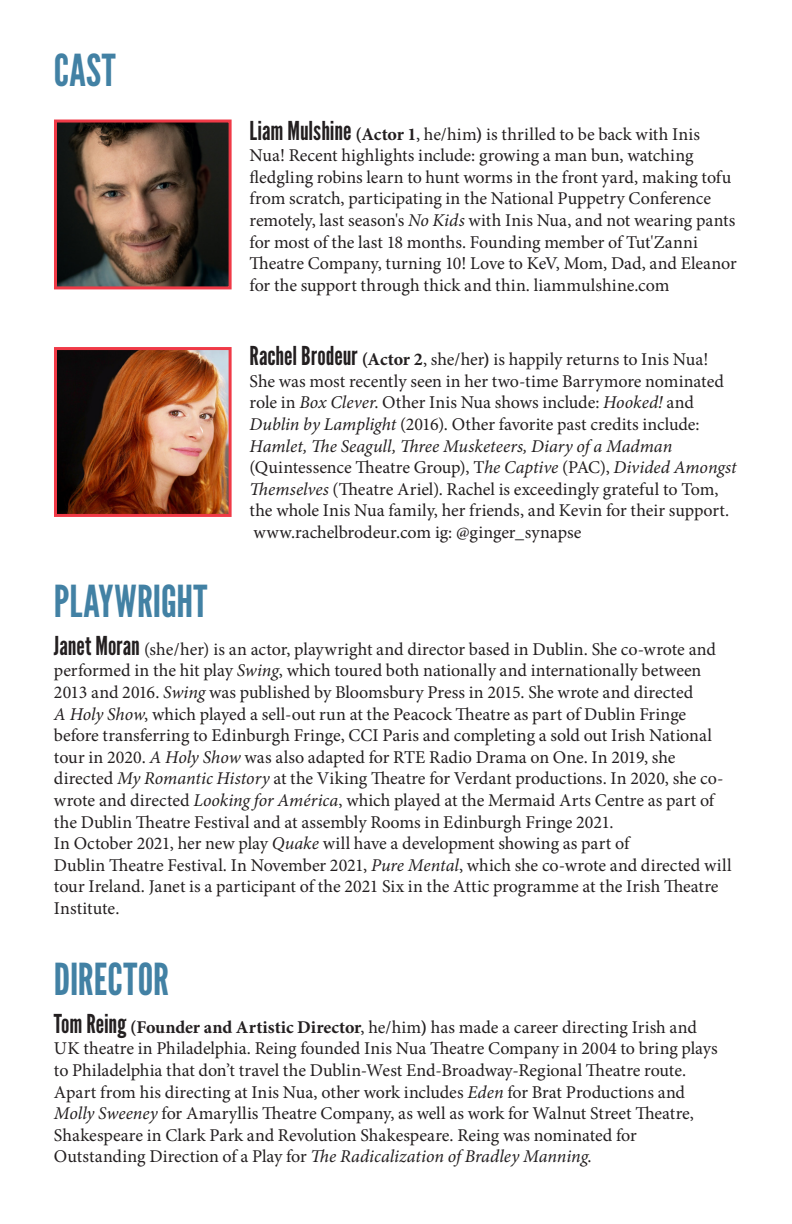
<style>
.page{position:relative;width:792px;height:1224px;background:#fff}
.page>*{position:absolute;margin:0;border:0;box-sizing:border-box;transform-origin:0 0}
.t1{font:44px "League Gothic";letter-spacing:.005em;color:#4281a4}
.t2{font:18px/21.6px "Minion Pro";color:#231f20}
.t3{font:italic 18px "Minion Pro";letter-spacing:-.005em;color:#231f20}
.s1{font-family:"League Gothic";font-size:26px}
.s2{font-weight:700}
.s3{font-style:italic}
.s4{font-style:normal}
</style>
<div class="page">
<img style="left:58px;top:124px;width:170px;height:161px">
<div style="left:54px;top:120px;width:178px;height:169px;border:3px solid #f03a47"></div>
<img style="left:58px;top:351px;width:170px;height:162px">
<div style="left:54px;top:347px;width:178px;height:170px;border:3px solid #f03a47"></div>
<p class="t1" style="left:54px;top:44px;width:63px">CAST</p>
<p class="t2" style="left:250px;top:123px;width:489px"><span class="s1">Liam Mulshine</span> <span class="s2">(Actor 1</span>, he/him<span class="s2">)</span> is thrilled to be back with Inis Nua! Recent highlights include: growing a man bun, watching fledgling robins learn to hunt worms in the front yard, making tofu from scratch, participating in the National Puppetry Conference remotely, last season's <span class="s3">No Kids</span> with Inis Nua, and not wearing pants for most of the last 18 months. Founding member of Tut'Zanni Theatre Company, turning 10! Love to KeV, Mom, Dad, and Eleanor for the support through thick and thin. liammulshine.com</p>
<p class="t2" style="left:250px;top:349px;width:489px"><span class="s1">Rachel Brodeur</span> <span class="s2">(Actor 2</span>, she/her<span class="s2">)</span> is happily returns to Inis Nua!<br>She was most recently seen in her two-time Barrymore nominated role in <span class="s3">Box Clever</span>. Other Inis Nua shows include: <span class="s3">Hooked!</span> and <span class="s3">Dublin by Lamplight</span> (2016). Other favorite past credits include:<br><span class="s3">Hamlet, The Seagull, Three Musketeers, Diary of a Madman </span>(Quintessence Theatre Group), T<span class="s3">he Captive</span> (PAC), <span class="s3">Divided Amongst Themselves</span> (Theatre Ariel). Rachel is exceedingly grateful to Tom, the whole Inis Nua family, her friends, and Kevin for their support. www.rachelbrodeur.com ig: @ginger_synapse</p>
<p class="t1" style="left:54px;top:575px;width:155px">PLAYWRIGHT</p>
<p class="t2" style="left:54px;top:638px;width:664px"><span class="s1">Janet Moran</span> (she/her) is an actor, playwright and director based in Dublin. She co-wrote and performed in the hit play <span class="s3">Swing</span>, which toured both nationally and internationally between<br>2013 and 2016. <span class="s3">Swing</span> was published by Bloomsbury Press in 2015. She wrote and directed</p>
<p class="t2" style="left:54px;top:703px;width:634px"><span class="s3">A Holy Show</span>, which played a sell-out run at the Peacock Theatre as part of Dublin Fringe</p>
<p class="t2" style="left:54px;top:725px;width:659px">before transferring to Edinburgh Fringe, CCI Paris and completing a sold out Irish National tour in 2020. <span class="s3">A Holy Show</span> was also adapted for RTE Radio Drama on One. In 2019, she</p>
<p class="t2" style="left:54px;top:768px;width:671px">directed <span class="s3">My Romantic History</span> at the Viking Theatre for Verdant productions. In 2020, she co&shy;wrote and directed <span class="s3">Looking for América</span>, which played at the Mermaid Arts Centre as part of the Dublin Theatre Festival and at assembly Rooms in Edinburgh Fringe 2021.</p>
<p class="t2" style="left:54px;top:833px;width:577px">In October 2021, her new play <span class="s3">Quake</span> will have a development showing as part of</p>
<p class="t2" style="left:54px;top:854px;width:679px">Dublin Theatre Festival. In November 2021, <span class="s3">Pure Mental</span>, which she co-wrote and directed will tour Ireland. Janet is a participant of the 2021 Six in the Attic programme at the Irish Theatre<br>Institute.</p>
<p class="t1" style="left:54px;top:953px;width:117px">DIRECTOR</p>
<p class="t2" style="left:54px;top:1016px;width:665px"><span class="s1">Tom Reing</span> <span class="s2">(Founder and Artistic Director</span>, he/him<span class="s2">)</span> has made a career directing Irish and UK theatre in Philadelphia. Reing founded Inis Nua Theatre Company in 2004 to bring plays to Philadelphia that don’t travel the Dublin-West End-Broadway-Regional Theatre route.<br>Apart from his directing at Inis Nua, other work includes <span class="s3">Eden</span> for Brat Productions and <span class="s3">Molly Sweeney</span> for Amaryllis Theatre Company, as well as work for Walnut Street Theatre, Shakespeare in Clark Park and Revolution Shakespeare. Reing was nominated for</p>
<p class="t3" style="left:54px;top:1144px;width:539px"><span class="s4">Outstanding Direction of a Play for</span> The Radicalization of Bradley Manning<span class="s4">.</span></p>
</div>
